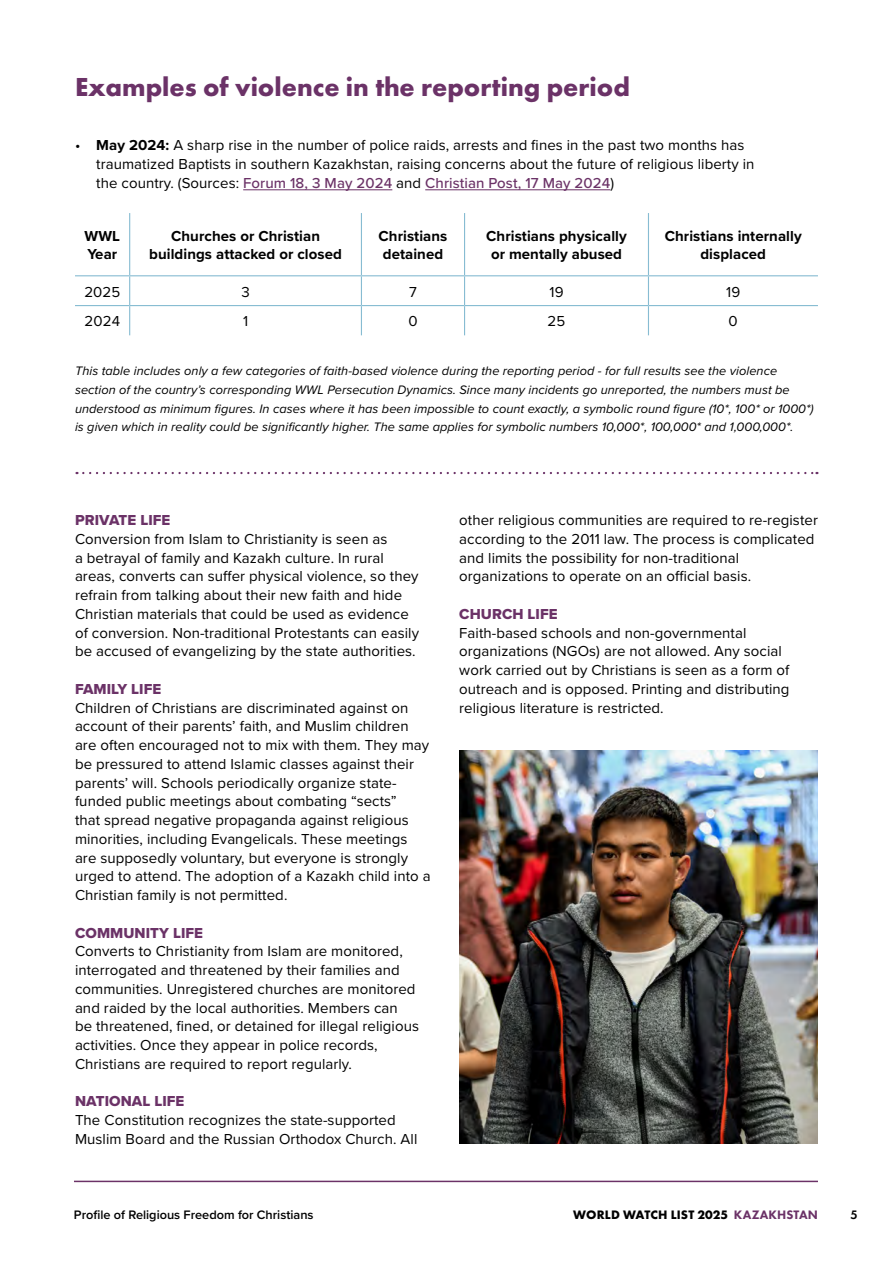
<style>
.page{position:relative;width:893px;height:1263px;background:#fff}
.page>*{position:absolute;margin:0;border:0;box-sizing:border-box;transform-origin:0 0}
.t1{font:700 27px "Futura PT";color:#6b3267}
.t2{font:15px/18.8px "Proxima Nova";letter-spacing:.005em;color:#000}
.t3{font:700 15px/18px "Proxima Nova";letter-spacing:.005em;color:#000;text-align:center}
.t4{font:15px "Proxima Nova Extrabld";letter-spacing:.005em;color:#6b3267}
.t5{font:italic 12.75px/18.8px "Proxima Nova";letter-spacing:.005em;color:#000}
.t6{font:600 12.75px "Proxima Nova";color:#000}
.t7{font:700 12.75px "Futura PT";letter-spacing:.01em;color:#000}
.t8{font:600 12.75px "Futura PT";color:#000}
.s1{font-weight:700}
.s2{font-weight:500;color:#6b3267}
.s3{font-weight:800;color:#6b3267}
</style>
<div class="page">
<hr style="left:74px;top:1181px;width:744px;height:1px;background:#6b3267">
<hr style="left:243px;top:190px;width:149px;height:1px;background:#6b3267">
<hr style="left:425px;top:190px;width:185px;height:1px;background:#6b3267">
<svg style="left:77px;top:472px;width:740px;height:2px"></svg>
<hr style="left:129px;top:213px;width:1px;height:62px;background:#87bcd2">
<hr style="left:361px;top:213px;width:1px;height:62px;background:#87bcd2">
<hr style="left:464px;top:213px;width:1px;height:62px;background:#87bcd2">
<hr style="left:648px;top:213px;width:1px;height:62px;background:#87bcd2">
<hr style="left:75px;top:275px;width:55px;height:1px;background:#87bcd2">
<hr style="left:130px;top:275px;width:231px;height:1px;background:#87bcd2">
<hr style="left:361px;top:275px;width:104px;height:1px;background:#87bcd2">
<hr style="left:465px;top:275px;width:183px;height:1px;background:#87bcd2">
<hr style="left:648px;top:275px;width:170px;height:1px;background:#87bcd2">
<hr style="left:75px;top:305px;width:55px;height:1px;background:#87bcd2">
<hr style="left:130px;top:305px;width:231px;height:1px;background:#87bcd2">
<svg style="left:129px;top:276px;width:1px;height:59px"></svg>
<hr style="left:361px;top:305px;width:104px;height:1px;background:#87bcd2">
<svg style="left:361px;top:276px;width:1px;height:59px"></svg>
<hr style="left:465px;top:305px;width:183px;height:1px;background:#87bcd2">
<svg style="left:464px;top:276px;width:1px;height:59px"></svg>
<hr style="left:648px;top:305px;width:170px;height:1px;background:#87bcd2">
<svg style="left:648px;top:276px;width:1px;height:59px"></svg>
<img style="left:459px;top:750px;width:359px;height:394px">
<h1 class="t1" style="left:75px;top:69px;width:556px">Examples of violence in the reporting period</h1>
<p class="t2" style="left:96px;top:135px;width:660px;text-indent:-21px">• <span class="s1">May 2024:</span> A sharp rise in the number of police raids, arrests and fines in the past two months has traumatized Baptists in southern Kazakhstan, raising concerns about the future of religious liberty in the country. (Sources: <span class="s2">Forum 18, 3 May 2024</span> and <span class="s2">Christian Post, 17 May 2024</span>)</p>
<p class="t3" style="left:85px;top:227px;width:37px;text-align:left">WWL<br>Year</p>
<p class="t3" style="left:149px;top:227px;width:194px">Churches or Christian buildings attacked or closed</p>
<p class="t3" style="left:379px;top:227px;width:70px;text-align:left">Christians detained</p>
<p class="t3" style="left:486px;top:227px;width:142px">Christians physically or mentally abused</p>
<p class="t3" style="left:665px;top:227px;width:138px">Christians internally displaced</p>
<p class="t2" style="left:84px;top:282px;width:37px">2025</p>
<p class="t2" style="left:241px;top:282px;width:10px">3</p>
<p class="t2" style="left:409px;top:282px;width:9px">7</p>
<p class="t2" style="left:549px;top:282px;width:16px">19</p>
<p class="t2" style="left:726px;top:282px;width:16px">19</p>
<p class="t2" style="left:85px;top:311px;width:37px">2024</p>
<p class="t2" style="left:243px;top:311px;width:7px">1</p>
<p class="t2" style="left:408px;top:311px;width:11px">0</p>
<p class="t2" style="left:548px;top:311px;width:19px">25</p>
<p class="t2" style="left:729px;top:311px;width:11px">0</p>
<p class="t5" style="left:75px;top:361px;width:740px">This table includes only a few categories of faith-based violence during the reporting period - for full results see the violence section of the country’s corresponding WWL Persecution Dynamics. Since many incidents go unreported, the numbers must be understood as minimum figures. In cases where it has been impossible to count exactly, a symbolic round figure (10*, 100* or 1000*) is given which in reality could be significantly higher. The same applies for symbolic numbers 10,000*, 100,000* and 1,000,000*.</p>
<p class="t4" style="left:75px;top:509px;width:97px">PRIVATE LIFE</p>
<p class="t2" style="left:75px;top:529px;width:346px">Conversion from Islam to Christianity is seen as<br>a betrayal of family and Kazakh culture. In rural areas, converts can suffer physical violence, so they refrain from talking about their new faith and hide Christian materials that could be used as evidence of conversion. Non-traditional Protestants can easily be accused of evangelizing by the state authorities.</p>
<p class="t4" style="left:75px;top:678px;width:88px">FAMILY LIFE</p>
<p class="t2" style="left:75px;top:697px;width:357px">Children of Christians are discriminated against on account of their parents’ faith, and Muslim children are often encouraged not to mix with them. They may be pressured to attend Islamic classes against their parents’ will. Schools periodically organize state&shy;funded public meetings about combating “sects”<br>that spread negative propaganda against religious minorities, including Evangelicals. These meetings are supposedly voluntary, but everyone is strongly urged to attend. The adoption of a Kazakh child into a Christian family is not permitted.</p>
<p class="t4" style="left:75px;top:921px;width:130px">COMMUNITY LIFE</p>
<p class="t2" style="left:75px;top:941px;width:345px">Converts to Christianity from Islam are monitored, interrogated and threatened by their families and communities. Unregistered churches are monitored and raided by the local authorities. Members can<br>be threatened, fined, or detained for illegal religious activities. Once they appear in police records, Christians are required to report regularly.</p>
<p class="t4" style="left:75px;top:1090px;width:111px">NATIONAL LIFE</p>
<p class="t2" style="left:75px;top:1110px;width:344px">The Constitution recognizes the state-supported<br>Muslim Board and the Russian Orthodox Church. All</p>
<p class="t2" style="left:459px;top:510px;width:360px">other religious communities are required to re-register according to the 2011 law. The process is complicated and limits the possibility for non-traditional organizations to operate on an official basis.</p>
<p class="t4" style="left:459px;top:603px;width:100px">CHURCH LIFE</p>
<p class="t2" style="left:459px;top:622px;width:332px">Faith-based schools and non-governmental organizations (NGOs) are not allowed. Any social work carried out by Christians is seen as a form of outreach and is opposed. Printing and distributing religious literature is restricted.</p>
<p class="t6" style="left:74px;top:1205px;width:241px">Profile of Religious Freedom for Christians</p>
<p class="t7" style="left:573px;top:1206px;width:246px">WORLD WATCH LIST 2025 <span class="s3">KAZAKHSTAN</span></p>
<p class="t8" style="left:850px;top:1207px;width:9px">5</p>
</div>
